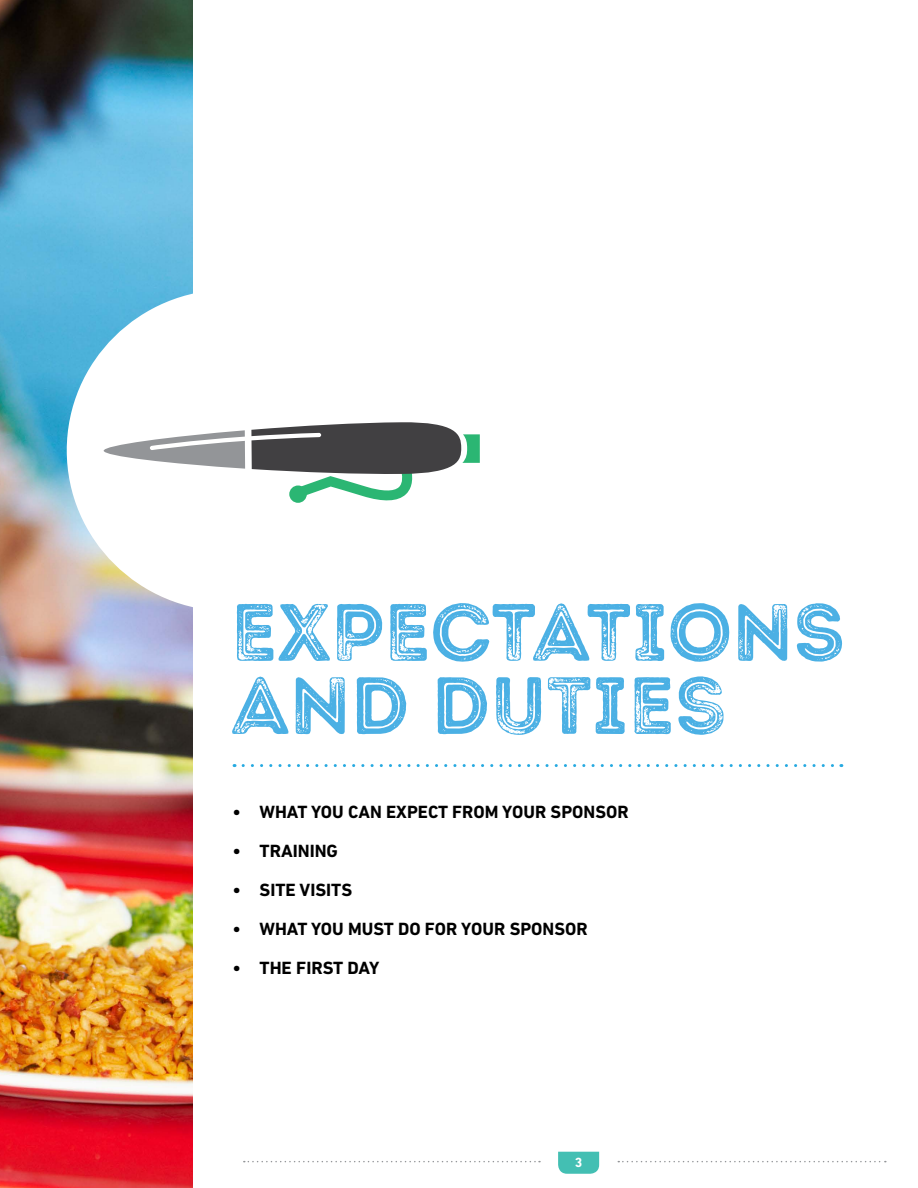
<style>
.page{position:relative;width:918px;height:1188px;background:#fff}
.page>*{position:absolute;margin:0;border:0;box-sizing:border-box;transform-origin:0 0}
.t1{font:81px/73.2px "Intro Rust G Base 2 Line";color:#4bb0e4}
.t2{font:700 18px "DIN Next LT Pro";color:#000}
.t3{font:700 13.5px "DIN Next LT Pro";color:#fff}
</style>
<div class="page">
<img style="left:0;top:0;width:192px;height:1188px">
<svg style="left:243px;top:764px;width:599px;height:3px"></svg>
<svg style="left:618px;top:1161px;width:268px;height:1px"></svg>
<svg style="left:244px;top:1161px;width:296px;height:1px"></svg>
<div style="left:67px;top:290px;width:325px;height:321px;background:#fff;border-radius:50%"></div>
<svg style="left:104px;top:430px;width:141px;height:39px"></svg>
<svg style="left:251px;top:422px;width:229px;height:80px"></svg>
<svg style="left:558px;top:1152px;width:41px;height:22px"></svg>
<h2 class="t1" style="left:231px;top:597px;width:616px">EXPECTATIONS<br>AND DUTIES</h2>
<p class="t2" style="left:233px;top:801px;width:398px">• WHAT YOU CAN EXPECT FROM YOUR SPONSOR</p>
<p class="t2" style="left:233px;top:840px;width:107px">• TRAINING</p>
<p class="t2" style="left:233px;top:879px;width:121px">• SITE VISITS</p>
<p class="t2" style="left:233px;top:918px;width:357px">• WHAT YOU MUST DO FOR YOUR SPONSOR</p>
<p class="t2" style="left:233px;top:957px;width:148px">• THE FIRST DAY</p>
<p class="t3" style="left:575px;top:1155px;width:9px">3</p>
</div>
